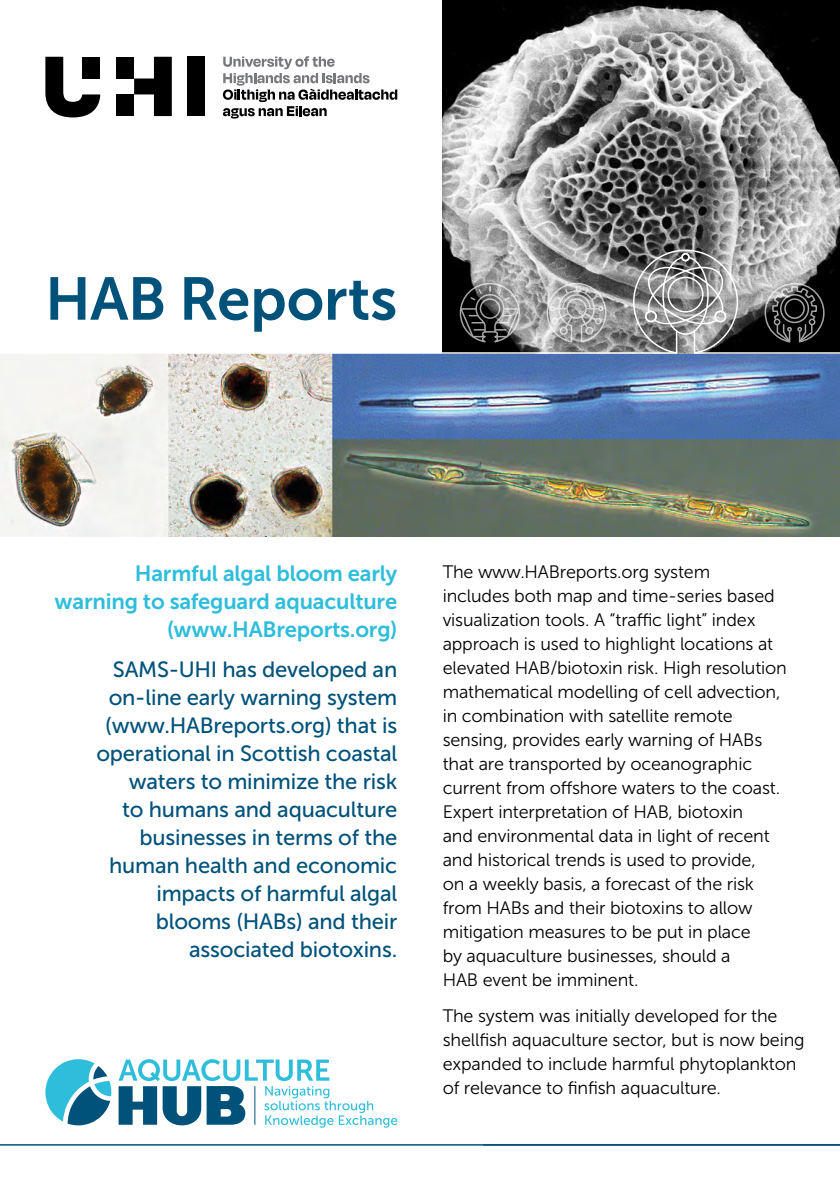
<style>
.page{position:relative;width:840px;height:1191px;background:#fff}
.page>*{position:absolute;margin:0;border:0;box-sizing:border-box;transform-origin:0 0}
.t1{font:60px "Museo Sans 700";letter-spacing:-.005em;color:#00527a}
.t2{font:22px/28px "Museo Sans 500";letter-spacing:-.01em;color:#00527a;text-align:right}
.t3{font:22px/28px "Museo Sans 700";letter-spacing:-.01em;color:#2ebddb;text-align:right}
.t4{font:18px/24px "Museo Sans 300";letter-spacing:-.01em;color:#000}
</style>
<div class="page">
<svg style="left:223px;top:56px;width:174px;height:63px"></svg>
<div style="left:187px;top:57px;width:18px;height:59px;background:#000"></div>
<div style="left:116px;top:57px;width:18px;height:21px;background:#000"></div>
<div style="left:116px;top:94px;width:18px;height:22px;background:#000"></div>
<svg style="left:134px;top:57px;width:38px;height:59px"></svg>
<svg style="left:45px;top:57px;width:55px;height:60px"></svg>
<hr style="left:0;top:1144px;width:839px;height:1px;background:#00527a">
<svg style="left:45px;top:1059px;width:66px;height:66px"></svg>
<svg style="left:118px;top:1059px;width:279px;height:68px"></svg>
<hr style="left:254px;top:1086px;width:1px;height:38px;background:#00527a">
<img style="left:0;top:354px;width:839px;height:182px">
<img style="left:442px;top:0;width:397px;height:352px">
<svg style="left:458px;top:282px;width:63px;height:61px;background:#5a5a5a"></svg>
<svg style="left:763px;top:282px;width:61px;height:62px;background:#404040"></svg>
<svg style="left:632px;top:249px;width:106px;height:106px;background:#909091"></svg>
<hr style="left:694px;top:352px;width:145px;height:2px;background:#fff">
<hr style="left:0;top:352px;width:676px;height:2px;background:#fff">
<svg style="left:545px;top:282px;width:62px;height:61px;background:#aaa"></svg>
<h1 class="t1" style="left:45px;top:265px;width:353px">HAB Reports</h1>
<p class="t3" style="left:55px;top:560px;width:344px">Harmful algal bloom early warning to safeguard aquaculture (www.HABreports.org)</p>
<p class="t2" style="left:96px;top:655px;width:302px">SAMS-UHI has developed an on-line early warning system (www.HABreports.org) that is operational in Scottish coastal waters to minimize the risk<br>to humans and aquaculture businesses in terms of the human health and economic impacts of harmful algal blooms (HABs) and their associated biotoxins.</p>
<p class="t4" style="left:442px;top:560px;width:345px">The www.HABreports.org system<br>includes both map and time-series based visualization tools. A “traffic light” index approach is used to highlight locations at elevated HAB/biotoxin risk. High resolution mathematical modelling of cell advection, in combination with satellite remote sensing, provides early warning of HABs that are transported by oceanographic current from offshore waters to the coast.<br>Expert interpretation of HAB, biotoxin<br>and environmental data in light of recent and historical trends is used to provide,<br>on a weekly basis, a forecast of the risk from HABs and their biotoxins to allow mitigation measures to be put in place<br>by aquaculture businesses, should a<br>HAB event be imminent.</p>
<p class="t4" style="left:442px;top:1003px;width:363px">The system was initially developed for the shellfish aquaculture sector, but is now being expanded to include harmful phytoplankton of relevance to finfish aquaculture.</p>
</div>
